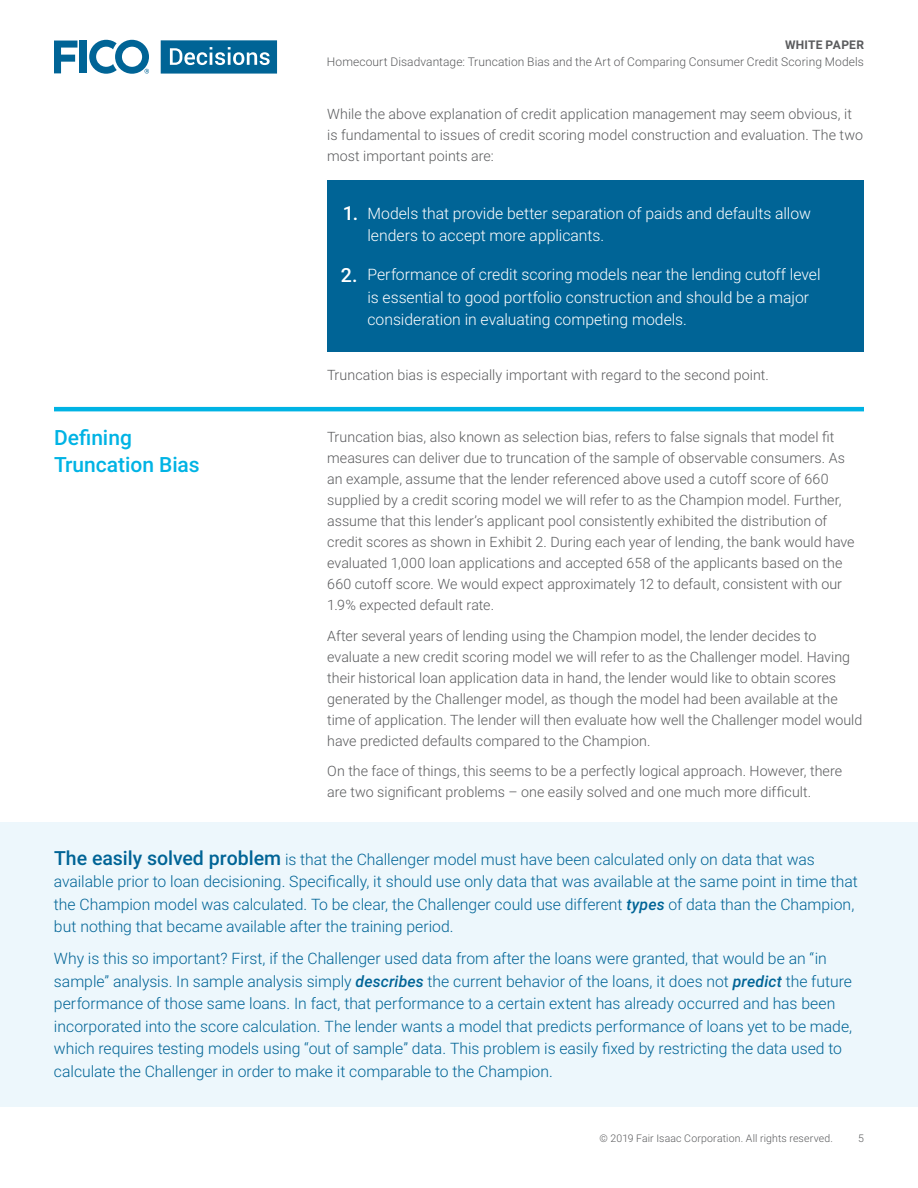
<style>
.page{position:relative;width:918px;height:1188px;background:#fff}
.page>*{position:absolute;margin:0;border:0;box-sizing:border-box;transform-origin:0 0}
.t1{font:500 21px/27px "Roboto";color:#00b3e4}
.t2{font:500 19.5px "Roboto";color:#fff}
.t3{font:300 15.75px/22.5px "Roboto";color:#006496}
.t4{font:300 15.75px/22.5px "Roboto";color:#fff}
.t5{font:300 14.25px/21px "Roboto";letter-spacing:.005em;color:#5a5b5d}
.t6{font:300 12px "Roboto";letter-spacing:.005em;color:#5a5b5d}
.t7{font:700 12px "Roboto";letter-spacing:.02em;color:#5a5b5d}
.t8{font:300 10.5px "Roboto";letter-spacing:.015em;color:#5a5b5d}
.s1{font-weight:500;font-size:19.5px}
.s2{font-weight:500;font-style:italic}
</style>
<div class="page">
<svg style="left:54px;top:41px;width:23px;height:32px"></svg>
<div style="left:80px;top:41px;width:7px;height:32px;background:#006496"></div>
<svg style="left:161px;top:40px;width:116px;height:34px;background:#2e80a9"></svg>
<svg style="left:89px;top:40px;width:60px;height:34px"></svg>
<div style="left:0;top:823px;width:918px;height:284px;background:#edf7fc"></div>
<div style="left:327px;top:180px;width:537px;height:172px;background:#006496"></div>
<hr style="left:54px;top:407px;width:810px;height:4px;background:#00b3e4">
<p class="t7" style="left:785px;top:37px;width:80px">WHITE PAPER</p>
<p class="t6" style="left:327px;top:54px;width:539px">Homecourt Disadvantage: Truncation Bias and the Art of Comparing Consumer Credit Scoring Models</p>
<p class="t5" style="left:327px;top:103px;width:537px">While the above explanation of credit application management may seem obvious, it is fundamental to issues of credit scoring model construction and evaluation. The two most important points are:</p>
<h2 class="t2" style="left:343px;top:199px;width:17px">1.</h2>
<h2 class="t2" style="left:341px;top:261px;width:18px">2.</h2>
<p class="t4" style="left:367px;top:201px;width:445px">Models that provide better separation of paids and defaults allow lenders to accept more applicants.</p>
<p class="t4" style="left:367px;top:263px;width:455px">Performance of credit scoring models near the lending cutoff level is essential to good portfolio construction and should be a major consideration in evaluating competing models.</p>
<h1 class="t1" style="left:54px;top:423px;width:147px">Defining<br>Truncation Bias</h1>
<p class="t5" style="left:327px;top:364px;width:443px">Truncation bias is especially important with regard to the second point.</p>
<p class="t5" style="left:327px;top:426px;width:529px">Truncation bias, also known as selection bias, refers to false signals that model fit measures can deliver due to truncation of the sample of observable consumers. As an example, assume that the lender referenced above used a cutoff score of 660 supplied by a credit scoring model we will refer to as the Champion model. Further, assume that this lender’s applicant pool consistently exhibited the distribution of credit scores as shown in Exhibit 2. During each year of lending, the bank would have evaluated 1,000 loan applications and accepted 658 of the applicants based on the 660 cutoff score. We would expect approximately 12 to default, consistent with our 1.9% expected default rate.</p>
<p class="t5" style="left:327px;top:625px;width:537px">After several years of lending using the Champion model, the lender decides to evaluate a new credit scoring model we will refer to as the Challenger model. Having their historical loan application data in hand, the lender would like to obtain scores generated by the Challenger model, as though the model had been available at the time of application. The lender will then evaluate how well the Challenger model would have predicted defaults compared to the Champion.</p>
<p class="t5" style="left:327px;top:760px;width:516px">On the face of things, this seems to be a perfectly logical approach. However, there are two significant problems – one easily solved and one much more difficult.</p>
<p class="t3" style="left:54px;top:847px;width:805px"><span class="s1">The easily solved problem</span> is that the Challenger model must have been calculated only on data that was available prior to loan decisioning. Specifically, it should use only data that was available at the same point in time that the Champion model was calculated. To be clear, the Challenger could use different <span class="s2">types</span> of data than the Champion, but nothing that became available after the training period.</p>
<p class="t3" style="left:54px;top:947px;width:800px">Why is this so important? First, if the Challenger used data from after the loans were granted, that would be an “in sample” analysis. In sample analysis simply <span class="s2">describes</span> the current behavior of the loans, it does not <span class="s2">predict</span> the future performance of those same loans. In fact, that performance to a certain extent has already occurred and has been incorporated into the score calculation. The lender wants a model that predicts performance of loans yet to be made, which requires testing models using “out of sample” data. This problem is easily fixed by restricting the data used to calculate the Challenger in order to make it comparable to the Champion.</p>
<p class="t8" style="left:599px;top:1131px;width:235px">© 2019 Fair Isaac Corporation. All rights reserved.</p>
<p class="t8" style="left:858px;top:1131px;width:7px">5</p>
</div>
